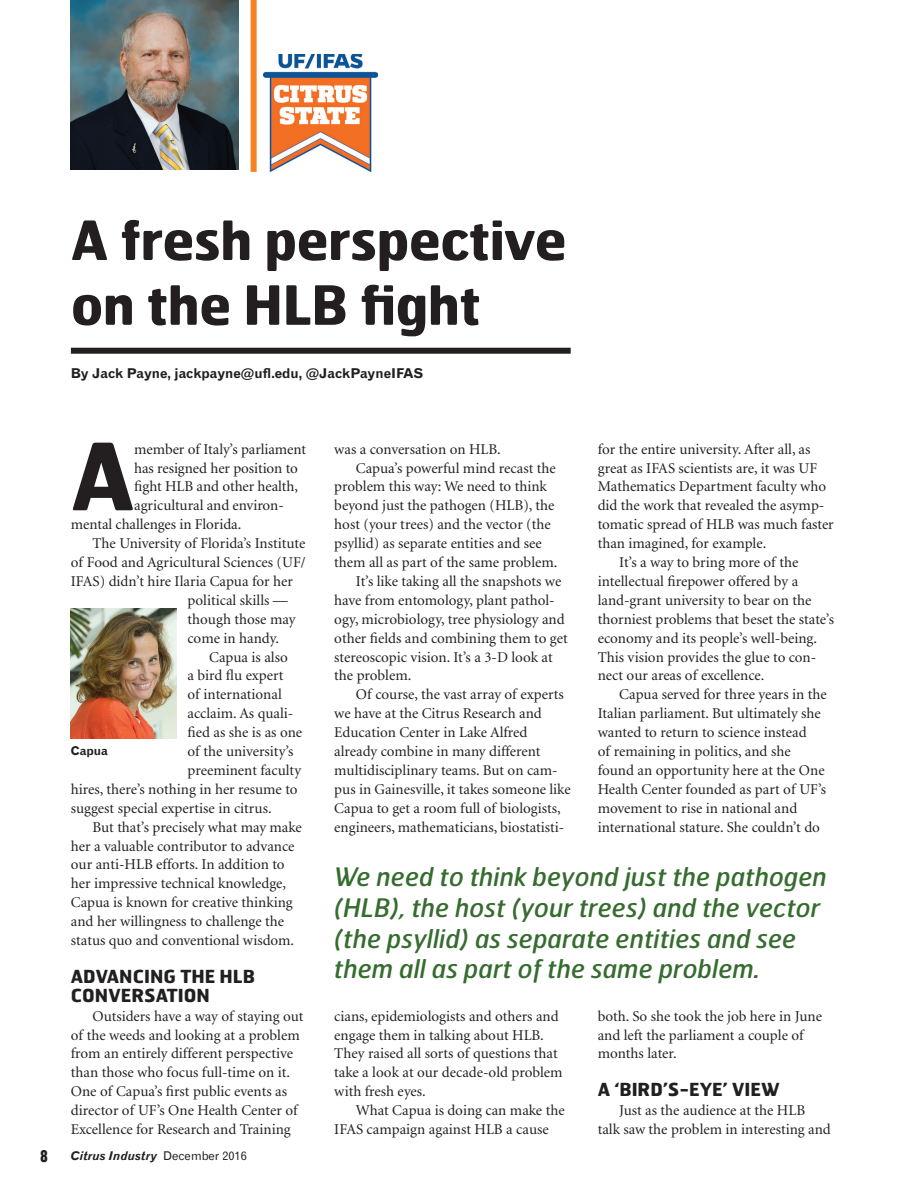
<style>
.page{position:relative;width:905px;height:1188px;background:#fff}
.page>*{position:absolute;margin:0;border:0;box-sizing:border-box;transform-origin:0 0}
.No_Spacing{font:700 92.4px "Hermes FB";color:#231f20}
.Headline{font:700 54px/64.8px "Hermes FB";letter-spacing:-.01em;color:#231f20}
.t1{font:italic 25.5px/30.6px "Hermes FB";color:#366c2f}
.FEA_Subhead{font:700 18px/18.9px "Hermes FB";color:#231f20}
.t2{font:16.5px "Gothic Thirteen";color:#231f20}
.No_Spacing-2{font:15px/18.9px "Minion";color:#231f20}
.Bylines{font:13.5px "Gothic 720 BT Bold B";color:#231f20}
.t3{font:12px "Gothic 720 BT Bold Italic B";color:#231f20}
.t4{font:12px "Gothic 720 BT Bold B";color:#231f20}
.s1{font-family:"Gothic 720 BT Roman B"}
</style>
<div class="page">
<img style="left:71px;top:0;width:167px;height:170px">
<img style="left:263px;top:54px;width:114px;height:118px">
<div style="left:250px;top:0;width:6px;height:172px;background:#f58220"></div>
<img style="left:71px;top:609px;width:106px;height:129px">
<div style="left:71px;top:348px;width:499px;height:6px;background:#231f20"></div>
<p class="Headline" style="left:71px;top:206px;width:497px">A fresh perspective on the HLB fight</p>
<p class="Bylines" style="left:71px;top:365px;width:354px">By Jack Payne, jackpayne@ufl.edu, @JackPayneIFAS</p>
<p class="No_Spacing" style="left:71px;top:416px;width:65px">A</p>
<p class="No_Spacing-2" style="left:134px;top:440px;width:173px">member of Italy’s parliament</p>
<p class="No_Spacing-2" style="left:134px;top:459px;width:165px">has resigned her position to</p>
<p class="No_Spacing-2" style="left:134px;top:478px;width:165px">fight HLB and other health,</p>
<p class="No_Spacing-2" style="left:134px;top:497px;width:151px">agricultural and environ-</p>
<p class="No_Spacing-2" style="left:71px;top:516px;width:172px">mental challenges in Florida.</p>
<p class="No_Spacing-2" style="left:92px;top:534px;width:214px">The University of Florida’s Institute</p>
<p class="No_Spacing-2" style="left:71px;top:553px;width:236px">of Food and Agricultural Sciences (UF/</p>
<p class="No_Spacing-2" style="left:71px;top:572px;width:223px">IFAS) didn’t hire Ilaria Capua for her</p>
<p class="No_Spacing-2" style="left:187px;top:591px;width:102px">political skills —</p>
<p class="No_Spacing-2" style="left:187px;top:610px;width:109px">though those may</p>
<p class="No_Spacing-2" style="left:187px;top:629px;width:93px">come in handy.</p>
<p class="No_Spacing-2" style="left:209px;top:648px;width:80px">Capua is also</p>
<p class="No_Spacing-2" style="left:187px;top:667px;width:97px">a bird flu expert</p>
<p class="No_Spacing-2" style="left:187px;top:686px;width:96px">of international</p>
<p class="No_Spacing-2" style="left:187px;top:705px;width:107px">acclaim. As quali-</p>
<p class="No_Spacing-2" style="left:187px;top:723px;width:116px">fied as she is as one</p>
<p class="No_Spacing-2" style="left:187px;top:742px;width:107px">of the university’s</p>
<p class="No_Spacing-2" style="left:187px;top:761px;width:115px">preeminent faculty</p>
<p class="No_Spacing-2" style="left:71px;top:780px;width:228px">hires, there’s nothing in her resume to</p>
<p class="No_Spacing-2" style="left:71px;top:799px;width:202px">suggest special expertise in citrus.</p>
<p class="No_Spacing-2" style="left:71px;top:818px;width:232px;text-indent:22px">But that’s precisely what may make her a valuable contributor to advance our anti-HLB efforts. In addition to her impressive technical knowledge, Capua is known for creative thinking and her willingness to challenge the status quo and conventional wisdom.</p>
<p class="FEA_Subhead" style="left:71px;top:966px;width:185px">ADVANCING THE HLB<br>CONVERSATION</p>
<p class="No_Spacing-2" style="left:71px;top:1007px;width:234px;text-indent:22px">Outsiders have a way of staying out of the weeds and looking at a problem from an entirely different perspective than those who focus full-time on it.<br>One of Capua’s first public events as director of UF’s One Health Center of Excellence for Research and Training</p>
<p class="t4" style="left:71px;top:743px;width:39px">Capua</p>
<p class="t2" style="left:40px;top:1145px;width:9px">8</p>
<p class="t3" style="left:71px;top:1149px;width:177px">Citrus Industry <span class="s1">December 2016</span></p>
<p class="No_Spacing-2" style="left:334px;top:440px;width:168px">was a conversation on HLB.</p>
<p class="No_Spacing-2" style="left:334px;top:459px;width:224px;text-indent:22px">Capua’s powerful mind recast the problem this way: We need to think beyond just the pathogen (HLB), the host (your trees) and the vector (the psyllid) as separate entities and see them all as part of the same problem.</p>
<p class="No_Spacing-2" style="left:334px;top:572px;width:235px;text-indent:22px">It’s like taking all the snapshots we have from entomology, plant pathol&shy;ogy, microbiology, tree physiology and other fields and combining them to get stereoscopic vision. It’s a 3-D look at the problem.</p>
<p class="No_Spacing-2" style="left:334px;top:686px;width:238px;text-indent:22px">Of course, the vast array of experts we have at the Citrus Research and Education Center in Lake Alfred already combine in many different multidisciplinary teams. But on cam&shy;pus in Gainesville, it takes someone like Capua to get a room full of biologists, engineers, mathematicians, biostatisti-</p>
<p class="No_Spacing-2" style="left:597px;top:440px;width:237px">for the entire university. After all, as great as IFAS scientists are, it was UF Mathematics Department faculty who did the work that revealed the asymp&shy;tomatic spread of HLB was much faster than imagined, for example.</p>
<p class="No_Spacing-2" style="left:597px;top:553px;width:238px;text-indent:22px">It’s a way to bring more of the intellectual firepower offered by a land-grant university to bear on the thorniest problems that beset the state’s economy and its people’s well-being.<br>This vision provides the glue to con&shy;nect our areas of excellence.</p>
<p class="No_Spacing-2" style="left:597px;top:686px;width:230px;text-indent:22px">Capua served for three years in the Italian parliament. But ultimately she wanted to return to science instead<br>of remaining in politics, and she found an opportunity here at the One Health Center founded as part of UF’s movement to rise in national and international stature. She couldn’t do</p>
<p class="t1" style="left:334px;top:861px;width:494px">We need to think beyond just the pathogen (HLB), the host (your trees) and the vector (the psyllid) as separate entities and see them all as part of the same problem.</p>
<p class="No_Spacing-2" style="left:334px;top:1007px;width:230px">cians, epidemiologists and others and engage them in talking about HLB.<br>They raised all sorts of questions that take a look at our decade-old problem with fresh eyes.</p>
<p class="No_Spacing-2" style="left:334px;top:1101px;width:232px;text-indent:22px">What Capua is doing can make the<br>IFAS campaign against HLB a cause</p>
<p class="No_Spacing-2" style="left:597px;top:1007px;width:226px">both. So she took the job here in June and left the parliament a couple of months later.</p>
<p class="FEA_Subhead" style="left:597px;top:1080px;width:183px">A ‘BIRD’S-EYE’ VIEW</p>
<p class="No_Spacing-2" style="left:597px;top:1101px;width:235px;text-align:center">Just as the audience at the HLB<br>talk saw the problem in interesting and</p>
</div>
